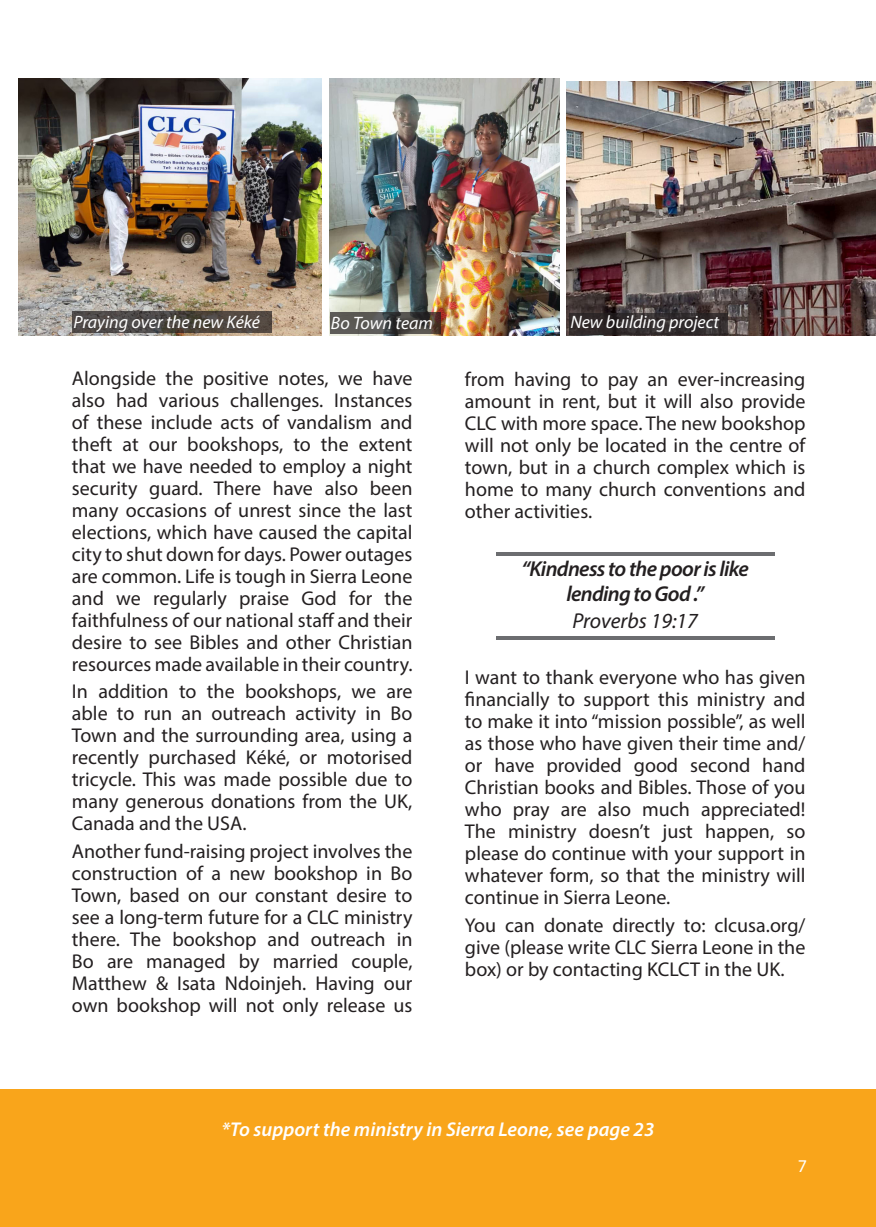
<style>
.page{position:relative;width:876px;height:1227px;background:#fff}
.page>*{position:absolute;margin:0;border:0;box-sizing:border-box;transform-origin:0 0}
.Newsbites_text{font:italic 600 21.6px "Myriad Pro";letter-spacing:-.03em;color:#231f20}
.Newsbites_text-2{font:italic 21.6px "Myriad Pro";color:#231f20}
.Newsbites_text-3{font:20px/22px "Myriad Pro";color:#231f20;text-align:justify}
.Newsbites_text-4{font:italic 600 20px "Myriad Pro";color:#fff}
.Countrys__publicatio{font:italic 18px "Myriad Pro";color:#fff}
.Advert_text{font:18px "Myriad Pro";color:#fff}
</style>
<div class="page">
<div style="left:0;top:1089px;width:875px;height:138px;background:#f9a51b"></div>
<img style="left:566px;top:81px;width:309px;height:254px">
<svg style="left:569px;top:313px;width:158px;height:21px;background:#312b2b"></svg>
<img style="left:18px;top:78px;width:304px;height:257px">
<img style="left:329px;top:78px;width:230px;height:257px">
<hr style="left:496px;top:552px;width:278px;height:3px;background:#6c6d70">
<hr style="left:496px;top:636px;width:278px;height:4px;background:#6c6d70">
<svg style="left:330px;top:313px;width:110px;height:21px;background:#4d4946"></svg>
<svg style="left:72px;top:311px;width:199px;height:21px;background:#4d4642"></svg>
<p class="Countrys__publicatio" style="left:73px;top:310px;width:188px">Praying over the new Kéké</p>
<p class="Countrys__publicatio" style="left:331px;top:312px;width:104px">Bo Town team</p>
<p class="Newsbites_text-3" style="left:72px;top:366px;width:342px">Alongside the positive notes, we have also had various challenges. Instances of these include acts of vandalism and theft at our bookshops, to the extent that we have needed to employ a night security guard. There have also been many occasions of unrest since the last elections, which have caused the capital city to shut down for days. Power outages are common. Life is tough in Sierra Leone and we regularly praise God for the faithfulness of our national staff and their desire to see Bibles and other Christian resources made available in their country.</p>
<p class="Newsbites_text-3" style="left:72px;top:680px;width:342px">In addition to the bookshops, we are able to run an outreach activity in Bo Town and the surrounding area, using a recently purchased Kéké, or motorised tricycle. This was made possible due to many generous donations from the UK, Canada and the USA.</p>
<p class="Newsbites_text-3" style="left:72px;top:840px;width:342px">Another fund-raising project involves the construction of a new bookshop in Bo Town, based on our constant desire to see a long-term future for a CLC ministry there. The bookshop and outreach in Bo are managed by married couple, Matthew &amp; Isata Ndoinjeh. Having our own bookshop will not only release us</p>
<p class="Countrys__publicatio" style="left:570px;top:311px;width:150px">New building project</p>
<p class="Newsbites_text-3" style="left:464px;top:368px;width:342px">from having to pay an ever-increasing amount in rent, but it will also provide CLC with more space. The new bookshop will not only be located in the centre of town, but in a church complex which is home to many church conventions and other activities.</p>
<p class="Newsbites_text" style="left:521px;top:555px;width:229px">“Kindness to the poor is like</p>
<p class="Newsbites_text" style="left:566px;top:580px;width:139px">lending to God .”</p>
<p class="Newsbites_text-2" style="left:572px;top:607px;width:127px">Proverbs 19:17</p>
<p class="Newsbites_text-3" style="left:464px;top:666px;width:342px">I want to thank everyone who has given financially to support this ministry and to make it into “mission possible”, as well as those who have given their time and/ or have provided good second hand Christian books and Bibles. Those of you who pray are also much appreciated!<br>The ministry doesn’t just happen, so please do continue with your support in whatever form, so that the ministry will continue in Sierra Leone.</p>
<p class="Newsbites_text-3" style="left:464px;top:913px;width:342px">You can donate directly to: clcusa.org/ give (please write CLC Sierra Leone in the box) or by contacting KCLCT in the UK.</p>
<p class="Newsbites_text-4" style="left:221px;top:1116px;width:434px">*To support the ministry in Sierra Leone, see page 23</p>
<p class="Advert_text" style="left:797px;top:1155px;width:11px">7</p>
</div>
